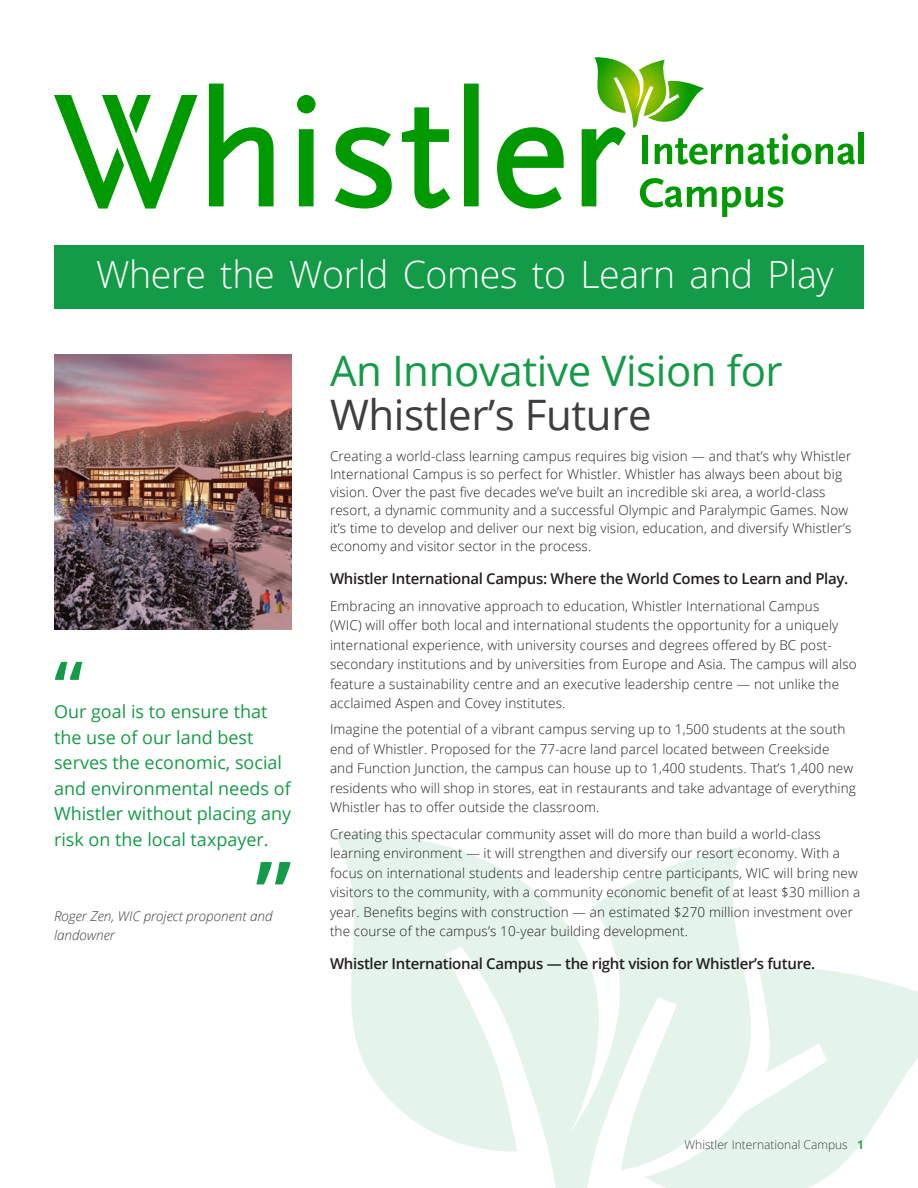
<style>
.page{position:relative;width:918px;height:1188px;background:#fff}
.page>*{position:absolute;margin:0;border:0;box-sizing:border-box;transform-origin:0 0}
.t1{font:600 91.5px "Open Sans";color:#149b47}
.t2{font:600 73.5px "Open Sans";color:#149b47}
.heading{font:42px/43.5px "Open Sans";letter-spacing:-.01em;color:#149b47}
.heading-2{font:300 37.5px "Open Sans";letter-spacing:-.01em;color:#fff}
.t3{font:18px/25.5px "Open Sans";color:#149b47}
.sub_head{font:600 15px "Open Sans";letter-spacing:-.02em;color:#231f20}
.body{font:300 13.5px/19.5px "Open Sans";letter-spacing:.01em;color:#231f20}
.t4{font:italic 300 13.5px/19.5px "Open Sans";color:#3e3e3f}
.t5{font:300 12px "Open Sans";color:#3e3e3f}
.s1{color:#3e3e3f}
.s2{font-weight:700;color:#3ea153}
</style>
<div class="page">
<svg style="left:778px;top:968px;width:140px;height:220px;fill:#e5f4ea"></svg>
<svg style="left:334px;top:833px;width:444px;height:355px;fill:#e5f4ea"></svg>
<div style="left:54px;top:245px;width:810px;height:64px;background:#149b47"></div>
<div style="left:859px;top:133px;width:5px;height:31px;background:#090"></div>
<svg style="left:640px;top:178px;width:144px;height:39px"></svg>
<svg style="left:594px;top:57px;width:261px;height:108px"></svg>
<svg style="left:54px;top:84px;width:572px;height:125px"></svg>
<img style="left:54px;top:354px;width:238px;height:276px">
<p class="heading-2" style="left:96px;top:249px;width:739px">Where the World Comes to Learn and Play</p>
<p class="t2" style="left:54px;top:637px;width:31px">“</p>
<p class="t3" style="left:54px;top:698px;width:239px">Our goal is to ensure that the use of our land best serves the economic, social and environmental needs of<br>Whistler without placing any risk on the local taxpayer.</p>
<p class="t1" style="left:255px;top:831px;width:38px">”</p>
<p class="t4" style="left:54px;top:906px;width:220px">Roger Zen, WIC project proponent and landowner</p>
<p class="heading" style="left:330px;top:348px;width:454px">An Innovative Vision for<br><span class="s1">Whistler’s Future</span></p>
<p class="body" style="left:330px;top:447px;width:523px;line-height:18px">Creating a world-class learning campus requires big vision — and that’s why Whistler International Campus is so perfect for Whistler. Whistler has always been about big vision. Over the past five decades we’ve built an incredible ski area, a world-class resort, a dynamic community and a successful Olympic and Paralympic Games. Now it’s time to develop and deliver our next big vision, education, and diversify Whistler’s economy and visitor sector in the process.</p>
<p class="sub_head" style="left:330px;top:569px;width:520px">Whistler International Campus: Where the World Comes to Learn and Play.</p>
<p class="body" style="left:330px;top:596px;width:528px">Embracing an innovative approach to education, Whistler International Campus<br>(WIC) will offer both local and international students the opportunity for a uniquely international experience, with university courses and degrees offered by BC post&shy;secondary institutions and by universities from Europe and Asia. The campus will also feature a sustainability centre and an executive leadership centre — not unlike the acclaimed Aspen and Covey institutes.</p>
<p class="body" style="left:330px;top:719px;width:527px">Imagine the potential of a vibrant campus serving up to 1,500 students at the south end of Whistler. Proposed for the 77-acre land parcel located between Creekside and Function Junction, the campus can house up to 1,400 students. That’s 1,400 new residents who will shop in stores, eat in restaurants and take advantage of everything Whistler has to offer outside the classroom.</p>
<p class="body" style="left:330px;top:824px;width:532px">Creating this spectacular community asset will do more than build a world-class learning environment — it will strengthen and diversify our resort economy. With a focus on international students and leadership centre participants, WIC will bring new visitors to the community, with a community economic benefit of at least $30 million a year. Benefits begins with construction — an estimated $270 million investment over the course of the campus’s 10-year building development.</p>
<p class="sub_head" style="left:330px;top:953px;width:487px">Whistler International Campus — the right vision for Whistler’s future.</p>
<p class="t5" style="left:685px;top:1136px;width:181px">Whistler International Campus <span class="s2">1</span></p>
</div>
